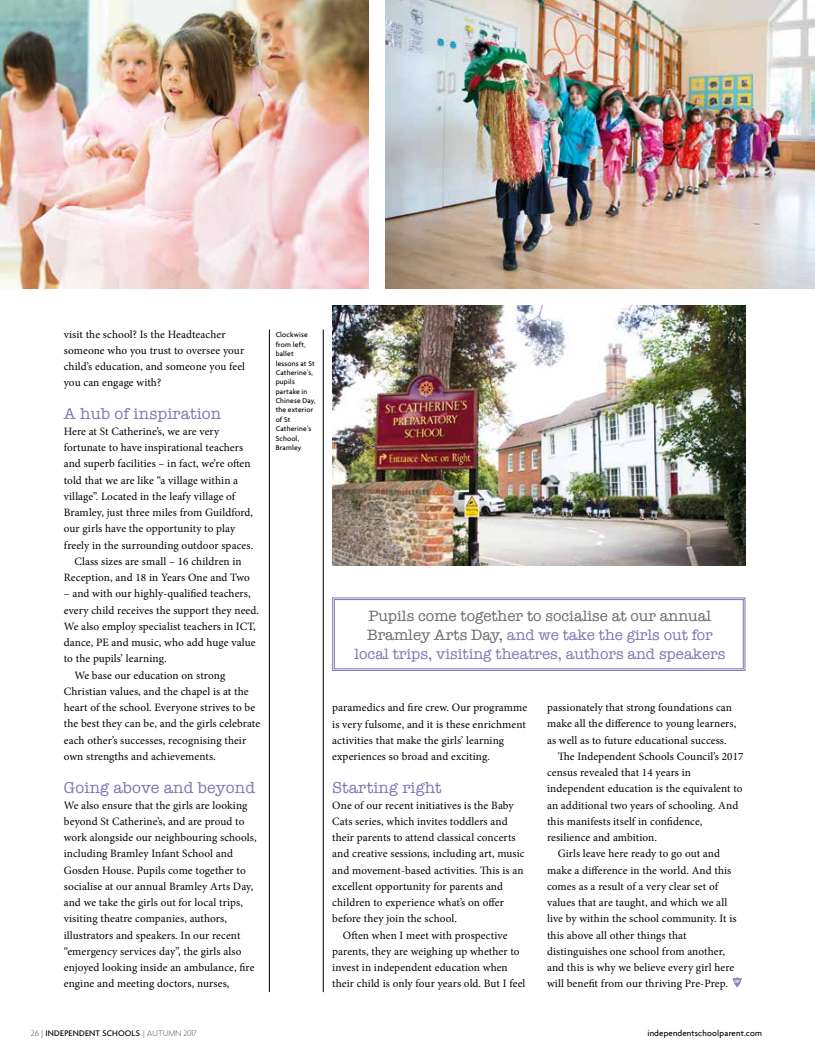
<style>
.page{position:relative;width:815px;height:1063px;background:#fff}
.page>*{position:absolute;margin:0;border:0;box-sizing:border-box;transform-origin:0 0}
.t1{font:16.25px "American Typewriter";letter-spacing:.01em;color:#8076b4}
.t2{font:15.38px/18.8px "American Typewriter";color:#8076b4;text-align:center}
.t3{font:11.25px/16.2px "Minion Pro";letter-spacing:.01em;color:#000}
.t4{font:500 8.75px "Agenda";letter-spacing:.02em;color:#000}
.t5{font:500 7.5px/9.4px "Agenda";letter-spacing:.02em;color:#000}
.t6{font:600 5.12px "Agenda";color:#fff}
.s1{font-weight:100}
.s2{color:#696a6c}
</style>
<div class="page">
<svg style="left:733px;top:977px;width:9px;height:11px"></svg>
<img style="left:0;top:0;width:368px;height:289px">
<img style="left:332px;top:305px;width:413px;height:260px">
<img style="left:386px;top:0;width:429px;height:289px">
<hr style="left:269px;top:330px;width:1px;height:662px;background:#000">
<hr style="left:323px;top:330px;width:1px;height:662px;background:#000">
<svg style="left:332px;top:597px;width:414px;height:74px"></svg>
<div style="left:334px;top:599px;width:410px;height:70px;border:1px solid #8076b4"></div>
<p class="t3" style="left:64px;top:326px;width:183px">visit the school? Is the Headteacher someone who you trust to oversee your child’s education, and someone you feel you can engage with?</p>
<h1 class="t1" style="left:64px;top:401px;width:159px">A hub of inspiration</h1>
<p class="t3" style="left:64px;top:423px;width:157px">Here at St Catherine’s, we are very</p>
<p class="t3" style="left:64px;top:440px;width:181px">fortunate to have inspirational teachers</p>
<p class="t3" style="left:64px;top:456px;width:188px">and superb facilities – in fact, we’re often</p>
<p class="t3" style="left:64px;top:472px;width:176px">told that we are like “a village within a</p>
<p class="t3" style="left:64px;top:488px;width:173px">village”. Located in the leafy village of</p>
<p class="t3" style="left:64px;top:505px;width:191px">Bramley, just three miles from Guildford,</p>
<p class="t3" style="left:64px;top:521px;width:173px">our girls have the opportunity to play</p>
<p class="t3" style="left:64px;top:537px;width:191px">freely in the surrounding outdoor spaces.</p>
<p class="t3" style="left:74px;top:553px;width:169px">Class sizes are small – 16 children in</p>
<p class="t3" style="left:64px;top:570px;width:188px">Reception, and 18 in Years One and Two</p>
<p class="t3" style="left:64px;top:586px;width:188px">– and with our highly-qualified teachers,</p>
<p class="t3" style="left:64px;top:602px;width:197px">every child receives the support they need.</p>
<p class="t3" style="left:64px;top:618px;width:194px">We also employ specialist teachers in ICT,</p>
<p class="t3" style="left:64px;top:635px;width:193px">dance, PE and music, who add huge value</p>
<p class="t3" style="left:64px;top:651px;width:104px">to the pupils’ learning.</p>
<p class="t3" style="left:74px;top:667px;width:152px">We base our education on strong</p>
<p class="t3" style="left:64px;top:683px;width:186px">Christian values, and the chapel is at the</p>
<p class="t3" style="left:64px;top:700px;width:193px">heart of the school. Everyone strives to be</p>
<p class="t3" style="left:64px;top:716px;width:198px">the best they can be, and the girls celebrate</p>
<p class="t3" style="left:64px;top:732px;width:184px">each other’s successes, recognising their</p>
<p class="t3" style="left:64px;top:748px;width:154px">own strengths and achievements.</p>
<h1 class="t1" style="left:64px;top:775px;width:193px">Going above and beyond</h1>
<p class="t3" style="left:64px;top:797px;width:194px">We also ensure that the girls are looking beyond St Catherine’s, and are proud to work alongside our neighbouring schools, including Bramley Infant School and Gosden House. Pupils come together to socialise at our annual Bramley Arts Day, and we take the girls out for local trips, visiting theatre companies, authors, illustrators and speakers. In our recent “emergency services day”, the girls also enjoyed looking inside an ambulance, fire engine and meeting doctors, nurses,</p>
<p class="t4" style="left:31px;top:1028px;width:168px"><span class="s1">26 |</span> INDEPENDENT SCHOOLS <span class="s1">| AUTUMN 2017</span></p>
<p class="t5" style="left:276px;top:330px;width:42px">Clockwise from left, ballet lessons at St<br>Catherine’s, pupils partake in<br>Chinese Day, the exterior of St<br>Catherine’s<br>School,<br>Bramley</p>
<h2 class="t2" style="left:354px;top:606px;width:372px"><span class="s2">Pupils come together to socialise at our annual<br>Bramley Arts Day,</span> and we take the girls out for local trips, visiting theatres, authors and speakers</h2>
<p class="t3" style="left:332px;top:700px;width:197px">paramedics and fire crew. Our programme is very fulsome, and it is these enrichment activities that make the girls’ learning experiences so broad and exciting.</p>
<h1 class="t1" style="left:332px;top:775px;width:111px">Starting right</h1>
<p class="t3" style="left:332px;top:797px;width:183px">One of our recent initiatives is the Baby</p>
<p class="t3" style="left:332px;top:813px;width:177px">Cats series, which invites toddlers and</p>
<p class="t3" style="left:332px;top:830px;width:185px">their parents to attend classical concerts</p>
<p class="t3" style="left:332px;top:846px;width:194px">and creative sessions, including art, music</p>
<p class="t3" style="left:332px;top:862px;width:193px">and movement-based activities. This is an</p>
<p class="t3" style="left:332px;top:878px;width:172px">excellent opportunity for parents and</p>
<p class="t3" style="left:332px;top:895px;width:173px">children to experience what’s on offer</p>
<p class="t3" style="left:332px;top:911px;width:126px">before they join the school.</p>
<p class="t3" style="left:343px;top:927px;width:166px">Often when I meet with prospective</p>
<p class="t3" style="left:332px;top:943px;width:189px">parents, they are weighing up whether to</p>
<p class="t3" style="left:332px;top:960px;width:177px">invest in independent education when</p>
<p class="t3" style="left:332px;top:976px;width:195px">their child is only four years old. But I feel</p>
<p class="t3" style="left:547px;top:700px;width:187px">passionately that strong foundations can</p>
<p class="t3" style="left:547px;top:716px;width:191px">make all the difference to young learners,</p>
<p class="t3" style="left:547px;top:732px;width:181px">as well as to future educational success.</p>
<p class="t3" style="left:558px;top:748px;width:187px">The Independent Schools Council’s 2017</p>
<p class="t3" style="left:547px;top:765px;width:146px">census revealed that 14 years in</p>
<p class="t3" style="left:547px;top:781px;width:197px">independent education is the equivalent to</p>
<p class="t3" style="left:547px;top:797px;width:193px">an additional two years of schooling. And</p>
<p class="t3" style="left:547px;top:813px;width:157px">this manifests itself in confidence,</p>
<p class="t3" style="left:547px;top:829px;width:112px">resilience and ambition.</p>
<p class="t3" style="left:558px;top:846px;width:164px">Girls leave here ready to go out and</p>
<p class="t3" style="left:547px;top:862px;width:186px">make a difference in the world. And this</p>
<p class="t3" style="left:547px;top:878px;width:173px">comes as a result of a very clear set of</p>
<p class="t3" style="left:547px;top:894px;width:182px">values that are taught, and which we all</p>
<p class="t3" style="left:547px;top:911px;width:191px">live by within the school community. It is</p>
<p class="t3" style="left:547px;top:927px;width:141px">this above all other things that</p>
<p class="t3" style="left:547px;top:943px;width:179px">distinguishes one school from another,</p>
<p class="t3" style="left:547px;top:959px;width:189px">and this is why we believe every girl here</p>
<p class="t3" style="left:547px;top:976px;width:182px">will benefit from our thriving Pre-Prep.</p>
<p class="t6" style="left:735px;top:978px;width:7px">ISP</p>
<p class="t4" style="left:647px;top:1028px;width:116px">independentschoolparent.com</p>
</div>
